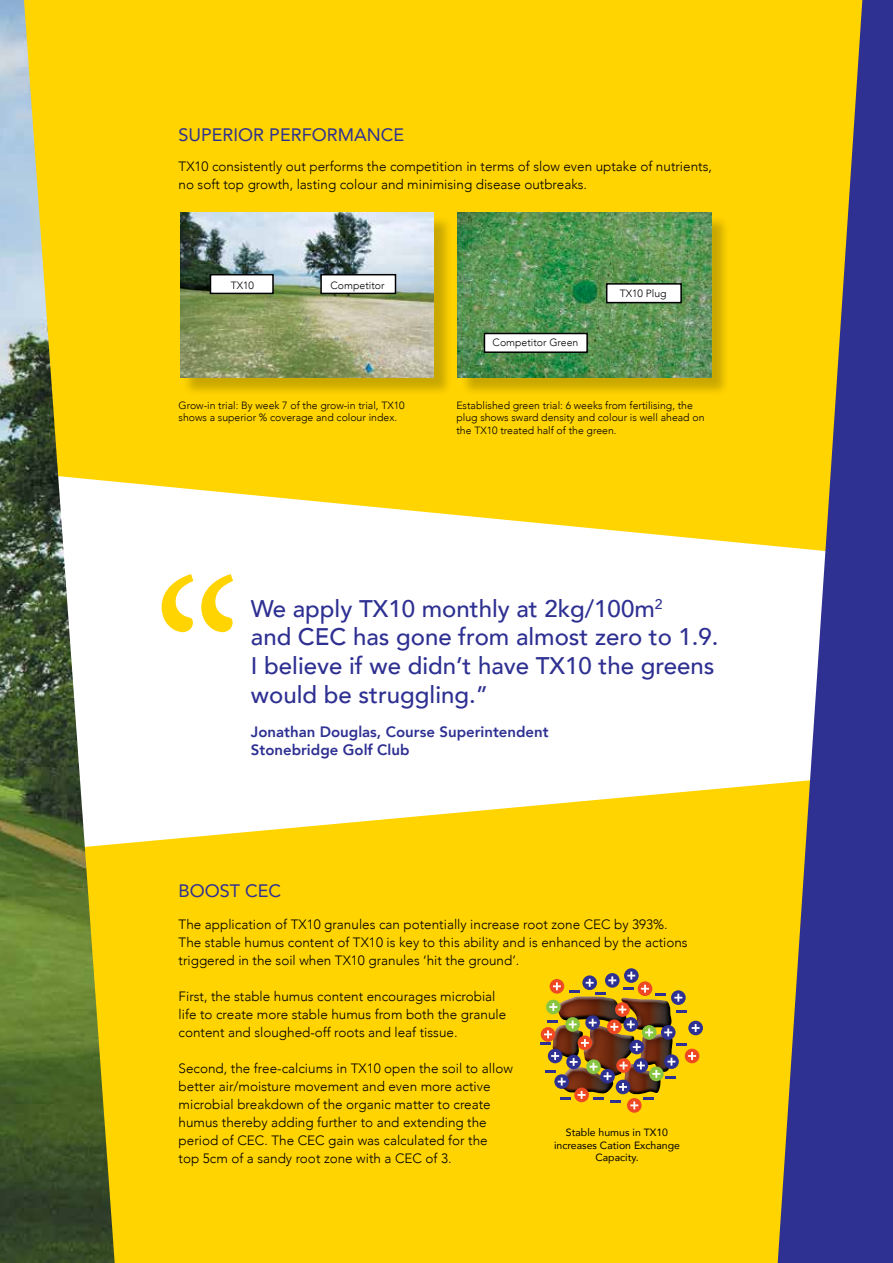
<style>
.page{position:relative;width:893px;height:1263px;background:#fff}
.page>*{position:absolute;margin:0;border:0;box-sizing:border-box;transform-origin:0 0}
.t1{font:500 24px/28.8px "Avenir";color:#2e3092}
.t2{font:18px "Avenir";color:#2e3092}
.t3{font:800 15px/18px "Avenir";color:#2e3092}
.t4{font:300 13.5px/18px "Avenir";color:#000}
.t5{font:300 10.5px/12.6px "Avenir";color:#000}
.t6{font:10.5px/12.6px "Avenir";color:#000;text-align:center}
</style>
<div class="page">
<div style="left:115px;top:0;width:663px;height:1263px;background:#ffd400"></div>
<svg style="left:115px;top:470px;width:663px;height:385px"></svg>
<img style="left:0;top:0;width:115px;height:1263px">
<svg style="left:162px;top:574px;width:71px;height:58px"></svg>
<svg style="left:778px;top:0;width:115px;height:1263px;background:#7a6e6c"></svg>
<div style="left:182px;top:215px;width:270px;height:181px;background:#000;opacity:.21"></div>
<img style="left:180px;top:213px;width:254px;height:164px">
<div style="left:210px;top:275px;width:63px;height:18px;background:#fff"></div>
<div style="left:210px;top:274px;width:64px;height:20px;border:2px solid #000"></div>
<div style="left:321px;top:275px;width:74px;height:18px;background:#fff"></div>
<div style="left:320px;top:274px;width:76px;height:20px;border:2px solid #000"></div>
<div style="left:460px;top:215px;width:270px;height:181px;background:#000;opacity:.21"></div>
<img style="left:458px;top:213px;width:253px;height:164px">
<div style="left:484px;top:333px;width:103px;height:19px;background:#fff"></div>
<div style="left:484px;top:333px;width:104px;height:20px;border:2px solid #000"></div>
<div style="left:607px;top:284px;width:74px;height:19px;background:#fff"></div>
<div style="left:606px;top:283px;width:76px;height:20px;border:2px solid #000"></div>
<div style="left:688px;top:1021px;width:15px;height:14px;background:#2e3092;border-radius:50%"></div>
<svg style="left:627px;top:1098px;width:15px;height:15px"></svg>
<svg style="left:624px;top:968px;width:15px;height:15px"></svg>
<svg style="left:540px;top:972px;width:160px;height:137px;background:#af8626"></svg>
<h2 class="t2" style="left:179px;top:121px;width:22px">SUPERIOR</h2>
<h2 class="t2" style="left:269px;top:121px;width:14px">PERFORMAN</h2>
<h2 class="t2" style="left:381px;top:121px;width:23px">CE</h2>
<p class="t4" style="left:179px;top:157px;width:535px">TX10 consistently out performs the competition in terms of slow even uptake of nutrients, no soft top growth, lasting colour and minimising disease outbreaks.</p>
<p class="t5" style="left:231px;top:279px;width:25px">TX10</p>
<p class="t5" style="left:330px;top:279px;width:56px">Competitor</p>
<p class="t5" style="left:179px;top:399px;width:228px">Grow-in trial: By week 7 of the grow-in trial, TX10 shows a superior % coverage and colour index.</p>
<p class="t5" style="left:493px;top:336px;width:87px">Competitor Green</p>
<p class="t5" style="left:620px;top:287px;width:48px">TX10 Plug</p>
<p class="t5" style="left:456px;top:399px;width:250px">Established green trial: 6 weeks from fertilising, the plug shows sward density and colour is well ahead on the TX10 treated half of the green.</p>
<h1 class="t1" style="left:251px;top:592px;width:469px">We apply TX10 monthly at 2kg/100m<sup>2<br></sup>and CEC has gone from almost zero to 1.9.<br>I believe if we didn’t have TX10 the greens would be struggling.”</h1>
<p class="t3" style="left:251px;top:723px;width:299px">Jonathan Douglas, Course Superintendent<br>Stonebridge Golf Club</p>
<h2 class="t2" style="left:179px;top:876px;width:104px">BOOST CEC</h2>
<p class="t4" style="left:179px;top:915px;width:511px">The application of TX10 granules can potentially increase root zone CEC by 393%.<br>The stable humus content of TX10 is key to this ability and is enhanced by the actions triggered in the soil when TX10 granules ‘hit the ground’.</p>
<p class="t4" style="left:179px;top:987px;width:329px">First, the stable humus content encourages microbial life to create more stable humus from both the granule content and sloughed-off roots and leaf tissue.</p>
<p class="t4" style="left:179px;top:1059px;width:336px">Second, the free-calciums in TX10 open the soil to allow better air/moisture movement and even more active microbial breakdown of the organic matter to create humus thereby adding further to and extending the period of CEC. The CEC gain was calculated for the<br>top 5cm of a sandy root zone with a CEC of 3.</p>
<p class="t6" style="left:554px;top:1126px;width:127px">Stable humus in TX10 increases Cation Exchange<br>Capacity.</p>
</div>
